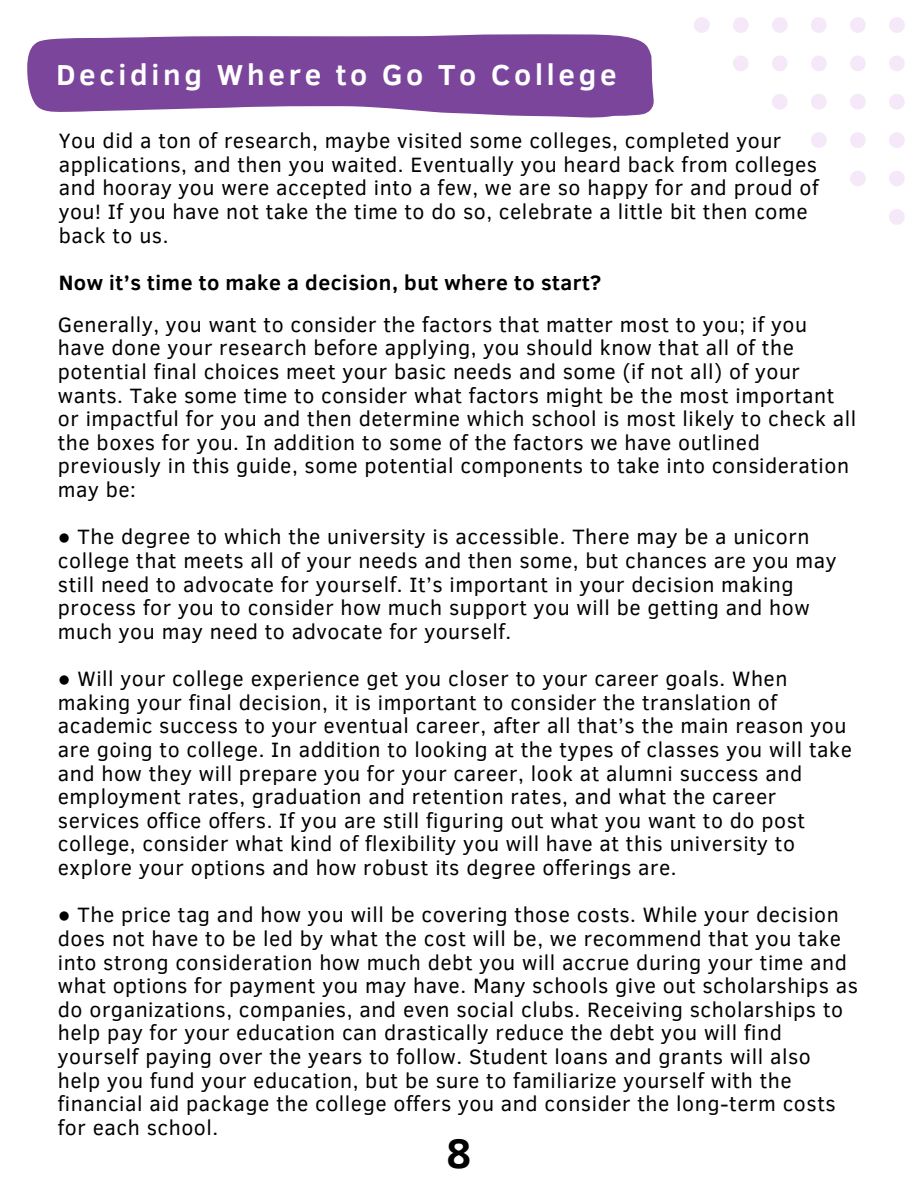
<style>
.page{position:relative;width:918px;height:1188px;background:#fff}
.page>*{position:absolute;margin:0;border:0;box-sizing:border-box;transform-origin:0 0}
.t1{font:700 42.3px "Clear Sans";color:#000}
.t2{font:700 29.55px "Clear Sans";letter-spacing:.125em;color:#fff}
.t3{font:21.3px/23.7px "Clear Sans";letter-spacing:.025em;color:#000}
.t4{font:700 21.3px "Clear Sans";letter-spacing:.025em;color:#000}
</style>
<div class="page">
<svg style="left:27px;top:34px;width:627px;height:83px;background:#8959a5"></svg>
<svg style="left:889px;top:209px;width:16px;height:16px"></svg>
<svg style="left:889px;top:171px;width:16px;height:15px"></svg>
<svg style="left:850px;top:171px;width:16px;height:15px"></svg>
<svg style="left:889px;top:132px;width:16px;height:16px"></svg>
<svg style="left:850px;top:132px;width:16px;height:16px"></svg>
<svg style="left:811px;top:132px;width:16px;height:16px"></svg>
<svg style="left:889px;top:94px;width:16px;height:16px"></svg>
<svg style="left:850px;top:94px;width:16px;height:16px"></svg>
<svg style="left:811px;top:94px;width:16px;height:16px"></svg>
<svg style="left:772px;top:94px;width:16px;height:16px"></svg>
<svg style="left:889px;top:55px;width:16px;height:16px"></svg>
<svg style="left:850px;top:55px;width:16px;height:16px"></svg>
<svg style="left:811px;top:55px;width:16px;height:16px"></svg>
<svg style="left:772px;top:55px;width:16px;height:16px"></svg>
<svg style="left:733px;top:55px;width:16px;height:16px"></svg>
<svg style="left:889px;top:17px;width:16px;height:16px"></svg>
<svg style="left:850px;top:17px;width:16px;height:16px"></svg>
<svg style="left:811px;top:17px;width:16px;height:16px"></svg>
<svg style="left:772px;top:17px;width:16px;height:16px"></svg>
<svg style="left:733px;top:17px;width:16px;height:16px"></svg>
<svg style="left:694px;top:17px;width:16px;height:16px"></svg>
<h2 class="t2" style="left:56px;top:53px;width:562px">Deciding Where to Go To College</h2>
<p class="t3" style="left:59px;top:128px;width:761px">You did a ton of research, maybe visited some colleges, completed your applications, and then you waited. Eventually you heard back from colleges and hooray you were accepted into a few, we are so happy for and proud of you! If you have not take the time to do so, celebrate a little bit then come back to us.</p>
<p class="t4" style="left:59px;top:267px;width:544px">Now it’s time to make a decision, but where to start?</p>
<p class="t3" style="left:58px;top:311px;width:800px">Generally, you want to consider the factors that matter most to you; if you have done your research before applying, you should know that all of the potential final choices meet your basic needs and some (if not all) of your wants. Take some time to consider what factors might be the most important or impactful for you and then determine which school is most likely to check all the boxes for you. In addition to some of the factors we have outlined previously in this guide, some potential components to take into consideration may be:</p>
<p class="t3" style="left:58px;top:524px;width:780px">● The degree to which the university is accessible. There may be a unicorn college that meets all of your needs and then some, but chances are you may still need to advocate for yourself. It’s important in your decision making process for you to consider how much support you will be getting and how much you may need to advocate for yourself.</p>
<h1 class="t3" style="left:58px;top:666px;width:796px">● Will your college experience get you closer to your career goals. When making your final decision, it is important to consider the translation of academic success to your eventual career, after all that’s the main reason you are going to college. In addition to looking at the types of classes you will take and how they will prepare you for your career, look at alumni success and employment rates, graduation and retention rates, and what the career services office offers. If you are still figuring out what you want to do post college, consider what kind of flexibility you will have at this university to explore your options and how robust its degree offerings are.</h1>
<p class="t3" style="left:58px;top:902px;width:802px">● The price tag and how you will be covering those costs. While your decision does not have to be led by what the cost will be, we recommend that you take into strong consideration how much debt you will accrue during your time and what options for payment you may have. Many schools give out scholarships as do organizations, companies, and even social clubs. Receiving scholarships to help pay for your education can drastically reduce the debt you will find yourself paying over the years to follow. Student loans and grants will also help you fund your education, but be sure to familiarize yourself with the financial aid package the college offers you and consider the long-term costs for each school.</p>
<p class="t1" style="left:447px;top:1123px;width:26px">8</p>
</div>
